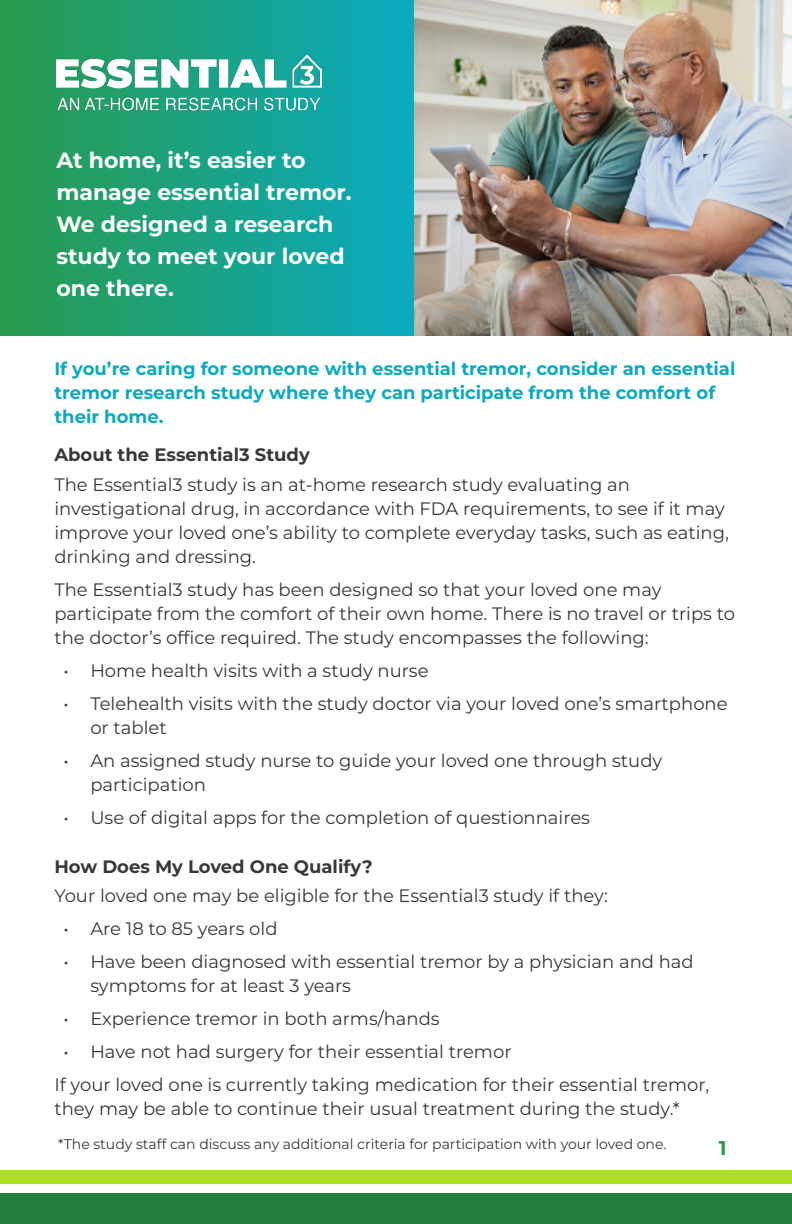
<style>
.page{position:relative;width:792px;height:1224px;background:#fff}
.page>*{position:absolute;margin:0;border:0;box-sizing:border-box;transform-origin:0 0}
.H3_-_12pt{font:700 22px/32px "Montserrat";color:#fff}
.H3_-_12pt-2{font:700 20px "Montserrat";color:#2a9a4c}
.Paragraph_9pt__controls_styles_below{font:18px/24px "Montserrat";color:#383838}
.H3_-_12pt-3{font:700 18px/24px "Montserrat";color:#0aaac0}
.H3_-_12pt-4{font:700 18px "Montserrat";color:#383838}
.References{font:14px "Montserrat";color:#383838}
</style>
<div class="page">
<img style="left:414px;top:0;width:378px;height:336px">
<div style="left:0;top:0;width:414px;height:336px;background:linear-gradient(to right,#2a9a4c,#0aaabf)"></div>
<div style="left:0;top:1194px;width:792px;height:30px;background:#23803f"></div>
<div style="left:0;top:1171px;width:792px;height:13px;background:#acdf21"></div>
<img style="left:56px;top:55px;width:265px;height:57px">
<p class="H3_-_12pt" style="left:56px;top:143px;width:297px">At home, it’s easier to manage essential tremor.<br>We designed a research study to meet your loved one there.</p>
<p class="H3_-_12pt-3" style="left:54px;top:356px;width:683px">If you’re caring for someone with essential tremor, consider an essential tremor research study where they can participate from the comfort of their home.</p>
<p class="H3_-_12pt-4" style="left:54px;top:442px;width:257px">About the Essential3 Study</p>
<p class="Paragraph_9pt__controls_styles_below" style="left:54px;top:472px;width:676px">The Essential3 study is an at-home research study evaluating an investigational drug, in accordance with FDA requirements, to see if it may improve your loved one’s ability to complete everyday tasks, such as eating, drinking and dressing.</p>
<p class="Paragraph_9pt__controls_styles_below" style="left:54px;top:577px;width:682px">The Essential3 study has been designed so that your loved one may participate from the comfort of their own home. There is no travel or trips to the doctor’s office required. The study encompasses the following:</p>
<p class="Paragraph_9pt__controls_styles_below" style="left:63px;top:658px;width:367px">• Home health visits with a study nurse</p>
<p class="Paragraph_9pt__controls_styles_below" style="left:90px;top:691px;width:639px;text-indent:-27px">• Telehealth visits with the study doctor via your loved one’s smartphone or tablet</p>
<p class="Paragraph_9pt__controls_styles_below" style="left:90px;top:748px;width:573px;text-indent:-27px">• An assigned study nurse to guide your loved one through study participation</p>
<p class="Paragraph_9pt__controls_styles_below" style="left:63px;top:805px;width:528px">• Use of digital apps for the completion of questionnaires</p>
<p class="H3_-_12pt-4" style="left:54px;top:853px;width:320px">How Does My Loved One Qualify?</p>
<p class="Paragraph_9pt__controls_styles_below" style="left:54px;top:883px;width:555px">Your loved one may be eligible for the Essential3 study if they:</p>
<p class="Paragraph_9pt__controls_styles_below" style="left:63px;top:916px;width:216px">• Are 18 to 85 years old</p>
<p class="Paragraph_9pt__controls_styles_below" style="left:90px;top:949px;width:605px;text-indent:-27px">• Have been diagnosed with essential tremor by a physician and had symptoms for at least 3 years</p>
<p class="Paragraph_9pt__controls_styles_below" style="left:63px;top:1006px;width:378px">• Experience tremor in both arms/hands</p>
<p class="Paragraph_9pt__controls_styles_below" style="left:63px;top:1039px;width:450px">• Have not had surgery for their essential tremor</p>
<p class="Paragraph_9pt__controls_styles_below" style="left:54px;top:1072px;width:656px">If your loved one is currently taking medication for their essential tremor, they may be able to continue their usual treatment during the study.*</p>
<p class="References" style="left:58px;top:1135px;width:610px">*The study staff can discuss any additional criteria for participation with your loved one.</p>
<p class="H3_-_12pt-2" style="left:719px;top:1133px;width:9px">1</p>
</div>
